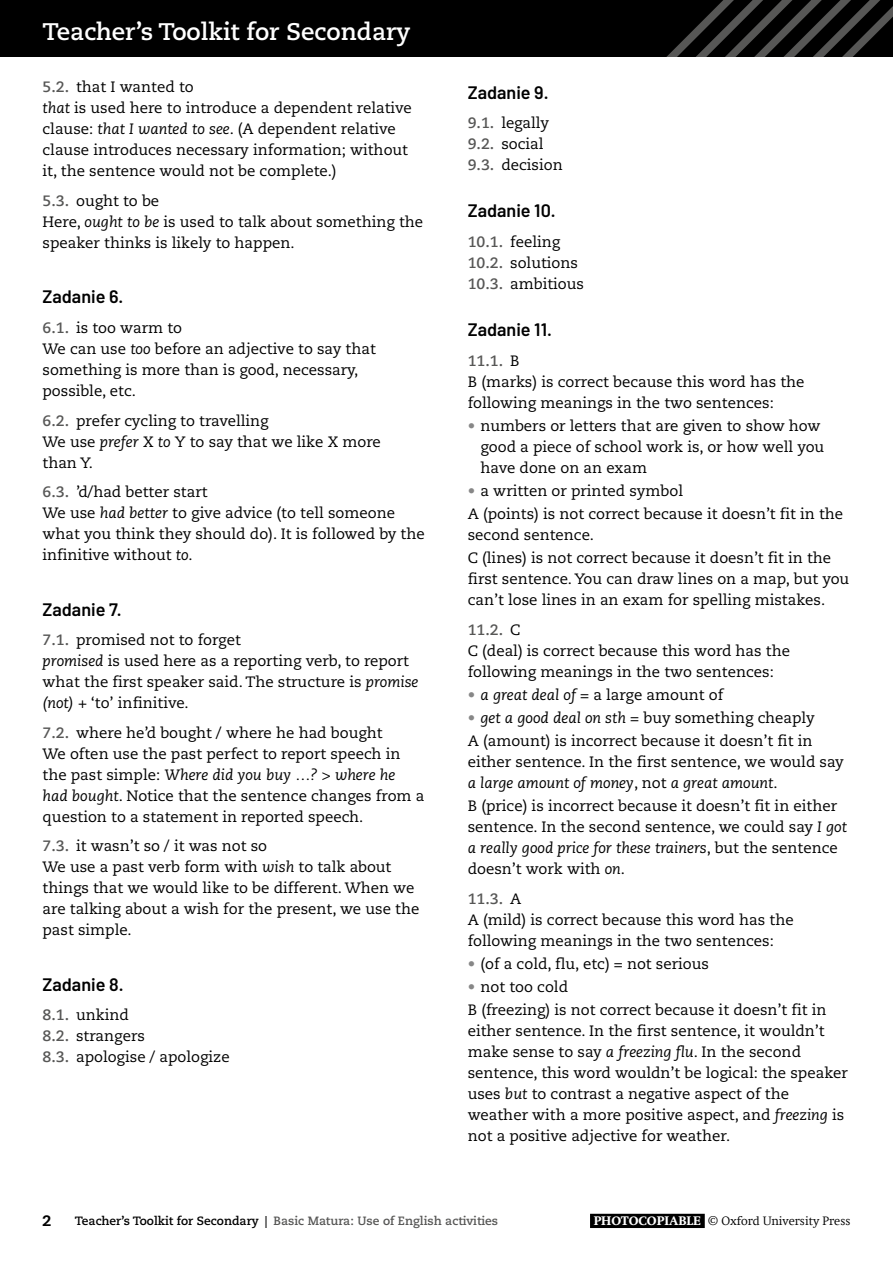
<style>
.page{position:relative;width:893px;height:1263px;background:#fff}
.page>*{position:absolute;margin:0;border:0;box-sizing:border-box;transform-origin:0 0}
.t1{font:700 24px "Caecilia LT Std";color:#fff}
.H4_Text_Head_A{font:600 18px "Barlow";color:#000}
.P_Transcript_SP{font:15px/21px "Caecilia LT Std";color:#000}
.P_Transcript{font:15px/21px "Caecilia LT Std";color:#000}
.P_Answers_numbered_nested{font:15px "Caecilia LT Std";color:#000}
.P_Answers_numbered_nested-2{font:700 15px "Caecilia LT Std";color:#575756}
.t2{font:800 15px "Caecilia LT Std";color:#000}
.t3{font:700 12px "Caecilia LT Std";color:#575756}
.t4{font:300 12px "OUP2 Swift";color:#000}
.s1{font-weight:700;color:#575756}
.s2{font-style:italic}
.s3{font-weight:400;color:#000}
.s4{font-weight:700;color:#878787}
.s5{color:#000}
.s6{font-weight:700;color:#fff}
</style>
<div class="page">
<div style="left:590px;top:1214px;width:115px;height:14px;background:#000"></div>
<div style="left:0;top:0;width:893px;height:57px;background:#000"></div>
<svg style="left:666px;top:0;width:227px;height:57px"></svg>
<h1 class="t1" style="left:43px;top:18px;width:370px">Teacher’s Toolkit for Secondary</h1>
<p class="P_Answers_numbered_nested" style="left:43px;top:78px;width:153px"><span class="s1">5.2.</span> that I wanted to</p>
<p class="P_Transcript_SP" style="left:43px;top:98px;width:371px"><span class="s2">that</span> is used here to introduce a dependent relative clause: <span class="s2">that I wanted to see</span>. (A dependent relative clause introduces necessary information; without it, the sentence would not be complete.)</p>
<p class="P_Answers_numbered_nested" style="left:43px;top:192px;width:118px"><span class="s1">5.3.</span> ought to be</p>
<p class="P_Transcript_SP" style="left:43px;top:211px;width:382px">Here, <span class="s2">ought to be</span> is used to talk about something the speaker thinks is likely to happen.</p>
<p class="H4_Text_Head_A" style="left:43px;top:284px;width:82px">Zadanie 6.</p>
<p class="P_Answers_numbered_nested" style="left:43px;top:319px;width:141px"><span class="s1">6.1.</span> is too warm to</p>
<p class="P_Transcript_SP" style="left:43px;top:339px;width:335px">We can use <span class="s2">too</span> before an adjective to say that something is more than is good, necessary, possible, etc.</p>
<p class="P_Answers_numbered_nested" style="left:43px;top:412px;width:228px"><span class="s1">6.2.</span> prefer cycling to travelling</p>
<p class="P_Transcript_SP" style="left:43px;top:431px;width:340px">We use <span class="s2">prefer</span> X <span class="s2">to</span> Y to say that we like X more than Y.</p>
<p class="P_Answers_numbered_nested" style="left:43px;top:483px;width:167px"><span class="s1">6.3.</span> ’d/had better start</p>
<p class="P_Transcript_SP" style="left:43px;top:503px;width:384px">We use <span class="s2">had better</span> to give advice (to tell someone what you think they should do). It is followed by the infinitive without <span class="s2">to</span>.</p>
<p class="H4_Text_Head_A" style="left:43px;top:596px;width:81px">Zadanie 7.</p>
<p class="P_Answers_numbered_nested" style="left:43px;top:631px;width:200px"><span class="s1">7.1.</span> promised not to forget</p>
<p class="P_Transcript_SP" style="left:43px;top:651px;width:378px"><span class="s2">promised</span> is used here as a reporting verb, to report what the first speaker said. The structure is <span class="s2">promise (not)</span> + ‘to’ infinitive.</p>
<p class="P_Answers_numbered_nested" style="left:43px;top:724px;width:342px"><span class="s1">7.2.</span> where he’d bought / where he had bought</p>
<p class="P_Transcript_SP" style="left:43px;top:743px;width:383px">We often use the past perfect to report speech in the past simple: <span class="s2">Where did you buy …?</span> &gt; <span class="s2">where he had bought</span>. Notice that the sentence changes from a question to a statement in reported speech.</p>
<p class="P_Answers_numbered_nested" style="left:43px;top:837px;width:226px"><span class="s1">7.3.</span> it wasn’t so / it was not so</p>
<p class="P_Transcript_SP" style="left:43px;top:857px;width:378px">We use a past verb form with <span class="s2">wish</span> to talk about things that we would like to be different. When we are talking about a wish for the present, we use the past simple.</p>
<p class="H4_Text_Head_A" style="left:43px;top:971px;width:83px">Zadanie 8.</p>
<p class="P_Answers_numbered_nested" style="left:43px;top:1006px;width:88px"><span class="s1">8.1.</span> unkind</p>
<p class="P_Answers_numbered_nested" style="left:43px;top:1027px;width:104px"><span class="s1">8.2.</span> strangers</p>
<p class="P_Answers_numbered_nested" style="left:43px;top:1048px;width:189px"><span class="s1">8.3.</span> apologise / apologize</p>
<p class="H4_Text_Head_A" style="left:468px;top:79px;width:82px">Zadanie 9.</p>
<p class="P_Answers_numbered_nested" style="left:468px;top:114px;width:83px"><span class="s1">9.1.</span> legally</p>
<p class="P_Answers_numbered_nested" style="left:468px;top:135px;width:77px"><span class="s1">9.2.</span> social</p>
<p class="P_Answers_numbered_nested" style="left:468px;top:156px;width:96px"><span class="s1">9.3.</span> decision</p>
<p class="H4_Text_Head_A" style="left:468px;top:198px;width:90px">Zadanie 10.</p>
<p class="P_Answers_numbered_nested" style="left:468px;top:233px;width:94px"><span class="s1">10.1.</span> feeling</p>
<p class="P_Answers_numbered_nested" style="left:468px;top:254px;width:112px"><span class="s1">10.2.</span> solutions</p>
<p class="P_Answers_numbered_nested" style="left:468px;top:275px;width:118px"><span class="s1">10.3.</span> ambitious</p>
<p class="H4_Text_Head_A" style="left:468px;top:316px;width:86px">Zadanie 11.</p>
<p class="P_Answers_numbered_nested-2" style="left:468px;top:351px;width:53px">11.1. <span class="s3">B</span></p>
<p class="P_Transcript" style="left:468px;top:371px;width:338px">B (marks) is correct because this word has the following meanings in the two sentences:</p>
<p class="P_Transcript" style="left:480px;top:415px;width:345px;text-indent:-13px"><span class="s4">•</span> numbers or letters that are given to show how good a piece of school work is, or how well you have done on an exam</p>
<p class="P_Transcript" style="left:468px;top:480px;width:217px"><span class="s4">•</span> a written or printed symbol</p>
<p class="P_Transcript" style="left:468px;top:503px;width:377px">A (points) is not correct because it doesn’t fit in the second sentence.</p>
<p class="P_Transcript_SP" style="left:468px;top:548px;width:383px">C (lines) is not correct because it doesn’t fit in the first sentence. You can draw lines on a map, but you can’t lose lines in an exam for spelling mistakes.</p>
<p class="P_Answers_numbered_nested-2" style="left:468px;top:620px;width:54px">11.2. <span class="s3">C</span></p>
<p class="P_Transcript" style="left:468px;top:640px;width:324px">C (deal) is correct because this word has the following meanings in the two sentences:</p>
<p class="P_Transcript" style="left:468px;top:684px;width:257px"><span class="s4">•</span> <span class="s2">a great deal of</span> = a large amount of</p>
<p class="P_Transcript" style="left:468px;top:707px;width:348px"><span class="s4">•</span> <span class="s2">get a good deal on sth</span> = buy something cheaply</p>
<p class="P_Transcript" style="left:468px;top:730px;width:378px">A (amount) is incorrect because it doesn’t fit in either sentence. In the first sentence, we would say <span class="s2">a large amount of money</span>, not <span class="s2">a great amount</span>.</p>
<p class="P_Transcript_SP" style="left:468px;top:796px;width:381px">B (price) is incorrect because it doesn’t fit in either sentence. In the second sentence, we could say <span class="s2">I got a really good price for these trainers</span>, but the sentence doesn’t work with <span class="s2">on</span>.</p>
<p class="P_Answers_numbered_nested-2" style="left:468px;top:889px;width:55px">11.3. <span class="s3">A</span></p>
<p class="P_Transcript" style="left:468px;top:909px;width:327px">A (mild) is correct because this word has the following meanings in the two sentences:</p>
<p class="P_Transcript" style="left:468px;top:953px;width:243px"><span class="s4">•</span> (of a cold, flu, etc) = not serious</p>
<p class="P_Transcript" style="left:468px;top:976px;width:102px"><span class="s4">•</span> not too cold</p>
<p class="P_Transcript" style="left:468px;top:999px;width:382px">B (freezing) is not correct because it doesn’t fit in either sentence. In the first sentence, it wouldn’t make sense to say <span class="s2">a freezing flu</span>. In the second sentence, this word wouldn’t be logical: the speaker uses <span class="s2">but</span> to contrast a negative aspect of the weather with a more positive aspect, and <span class="s2">freezing</span> is not a positive adjective for weather.</p>
<p class="t2" style="left:43px;top:1212px;width:10px">2</p>
<p class="t3" style="left:75px;top:1214px;width:425px"><span class="s5">Teacher’s Toolkit for Secondary |</span> Basic Matura: Use of English activities</p>
<p class="t4" style="left:594px;top:1214px;width:258px"><span class="s6">PHOTOCOPIABLE</span> © Oxford University Press</p>
</div>
